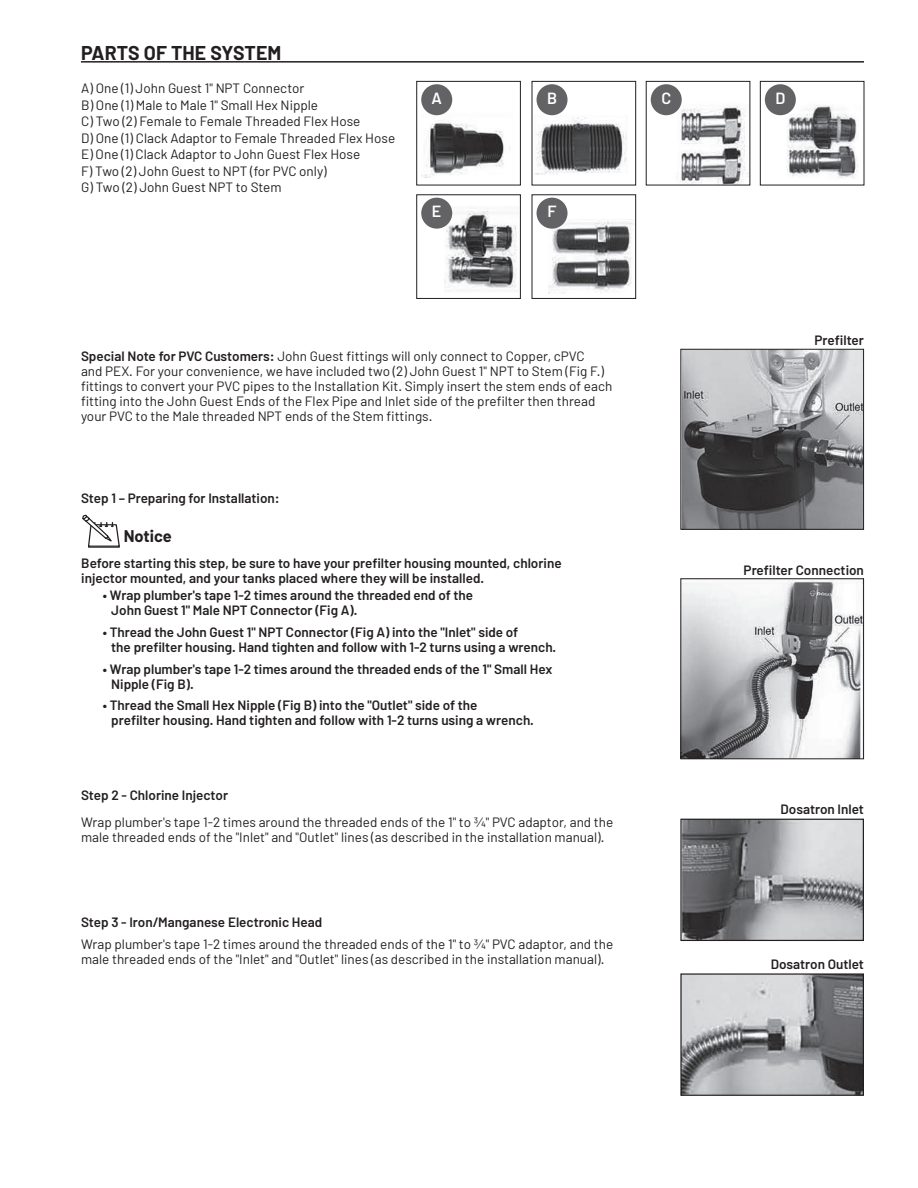
<style>
.page{position:relative;width:918px;height:1188px;background:#fff}
.page>*{position:absolute;margin:0;border:0;box-sizing:border-box;transform-origin:0 0}
.t1{font:700 19.5px "Barlow";letter-spacing:.005em;color:#231f20}
.t2{font:700 16.5px "Barlow";color:#231f20}
.t3{font:600 16.2px "Barlow";color:#fff}
.t4{font:13.5px/16.5px "Barlow";color:#231f20}
.t5{font:600 13.5px/15px "Barlow";color:#231f20}
.s1{font-weight:600}
</style>
<div class="page">
<hr style="left:81px;top:61px;width:783px;height:2px;background:#231f20">
<img style="left:682px;top:351px;width:180px;height:177px">
<div style="left:680px;top:349px;width:184px;height:181px;border:1px solid #231f20"></div>
<img style="left:682px;top:580px;width:180px;height:177px">
<div style="left:680px;top:578px;width:184px;height:181px;border:1px solid #231f20"></div>
<img style="left:682px;top:975px;width:180px;height:119px">
<div style="left:680px;top:973px;width:184px;height:123px;border:1px solid #231f20"></div>
<img style="left:682px;top:821px;width:180px;height:118px">
<div style="left:680px;top:819px;width:184px;height:122px;border:1px solid #231f20"></div>
<svg style="left:82px;top:515px;width:38px;height:32px"></svg>
<img style="left:422px;top:111px;width:82px;height:66px">
<div style="left:416px;top:81px;width:105px;height:104px;border:1px solid #231f20"></div>
<img style="left:535px;top:115px;width:92px;height:59px">
<div style="left:532px;top:81px;width:104px;height:104px;border:1px solid #231f20"></div>
<img style="left:675px;top:103px;width:73px;height:80px">
<img style="left:780px;top:103px;width:78px;height:75px">
<div style="left:760px;top:81px;width:104px;height:104px;border:1px solid #231f20"></div>
<div style="left:421px;top:84px;width:31px;height:31px;background:#636366;border-radius:50%"></div>
<div style="left:537px;top:84px;width:31px;height:31px;background:#636366;border-radius:50%"></div>
<img style="left:445px;top:207px;width:72px;height:84px">
<div style="left:416px;top:194px;width:105px;height:105px;border:1px solid #231f20"></div>
<div style="left:421px;top:198px;width:31px;height:31px;background:#636366;border-radius:50%"></div>
<div style="left:651px;top:84px;width:31px;height:31px;background:#636366;border-radius:50%"></div>
<img style="left:549px;top:221px;width:84px;height:73px">
<div style="left:532px;top:194px;width:104px;height:105px;border:1px solid #231f20"></div>
<div style="left:537px;top:198px;width:31px;height:31px;background:#636366;border-radius:50%"></div>
<div style="left:765px;top:84px;width:31px;height:31px;background:#636366;border-radius:50%"></div>
<h1 class="t1" style="left:81px;top:41px;width:202px">PARTS OF THE SYSTEM</h1>
<p class="t4" style="left:81px;top:80px;width:315px">A) One (1) John Guest 1" NPT Connector<br>B) One (1) Male to Male 1" Small Hex Nipple<br>C) Two (2) Female to Female Threaded Flex Hose<br>D) One (1) Clack Adaptor to Female Threaded Flex Hose E) One (1) Clack Adaptor to John Guest Flex Hose<br>F) Two (2) John Guest to NPT (for PVC only)<br>G) Two (2) John Guest NPT to Stem</p>
<p class="t3" style="left:432px;top:88px;width:12px">A</p>
<p class="t3" style="left:547px;top:88px;width:12px">B</p>
<p class="t3" style="left:432px;top:202px;width:11px">E</p>
<p class="t3" style="left:547px;top:202px;width:11px">F</p>
<p class="t3" style="left:661px;top:88px;width:11px">C</p>
<p class="t4" style="left:81px;top:349px;width:533px;line-height:15px"><span class="s1">Special Note for PVC Customers:</span> John Guest fittings will only connect to Copper, cPVC<br>and PEX. For your convenience, we have included two (2) John Guest 1" NPT to Stem (Fig F.) fittings to convert your PVC pipes to the Installation Kit. Simply insert the stem ends of each fitting into the John Guest Ends of the Flex Pipe and Inlet side of the prefilter then thread your PVC to the Male threaded NPT ends of the Stem fittings.</p>
<p class="t5" style="left:81px;top:491px;width:200px">Step 1 – Preparing for Installation:</p>
<p class="t2" style="left:124px;top:526px;width:50px">Notice</p>
<p class="t5" style="left:81px;top:555px;width:482px">Before starting this step, be sure to have your prefilter housing mounted, chlorine injector mounted, and your tanks placed where they will be installed.</p>
<p class="t5" style="left:111px;top:588px;width:363px;text-indent:-8px">• Wrap plumber's tape 1-2 times around the threaded end of the<br>John Guest 1" Male NPT Connector (Fig A).</p>
<p class="t5" style="left:111px;top:624px;width:446px;text-indent:-8px">• Thread the John Guest 1" NPT Connector (Fig A) into the "Inlet" side of<br>the prefilter housing. Hand tighten and follow with 1-2 turns using a wrench.</p>
<p class="t5" style="left:111px;top:661px;width:443px;text-indent:-8px">• Wrap plumber's tape 1-2 times around the threaded ends of the 1" Small Hex<br>Nipple (Fig B).</p>
<p class="t5" style="left:111px;top:698px;width:424px;text-indent:-8px">• Thread the Small Hex Nipple (Fig B) into the "Outlet" side of the<br>prefilter housing. Hand tighten and follow with 1-2 turns using a wrench.</p>
<p class="t5" style="left:81px;top:787px;width:149px">Step 2 - Chlorine Injector</p>
<p class="t4" style="left:81px;top:815px;width:534px;line-height:15px">Wrap plumber's tape 1-2 times around the threaded ends of the 1" to ¾" PVC adaptor, and the male threaded ends of the "Inlet" and "Outlet" lines (as described in the installation manual).</p>
<p class="t5" style="left:81px;top:914px;width:243px">Step 3 - Iron/Manganese Electronic Head</p>
<p class="t4" style="left:81px;top:936px;width:534px;line-height:15px">Wrap plumber's tape 1-2 times around the threaded ends of the 1" to ¾" PVC adaptor, and the male threaded ends of the "Inlet" and "Outlet" lines (as described in the installation manual).</p>
<p class="t3" style="left:775px;top:88px;width:11px">D</p>
<p class="t5" style="left:815px;top:333px;width:51px">Prefilter</p>
<p class="t5" style="left:744px;top:563px;width:122px">Prefilter Connection</p>
<p class="t5" style="left:781px;top:801px;width:85px">Dosatron Inlet</p>
<p class="t5" style="left:771px;top:956px;width:95px">Dosatron Outlet</p>
</div>
